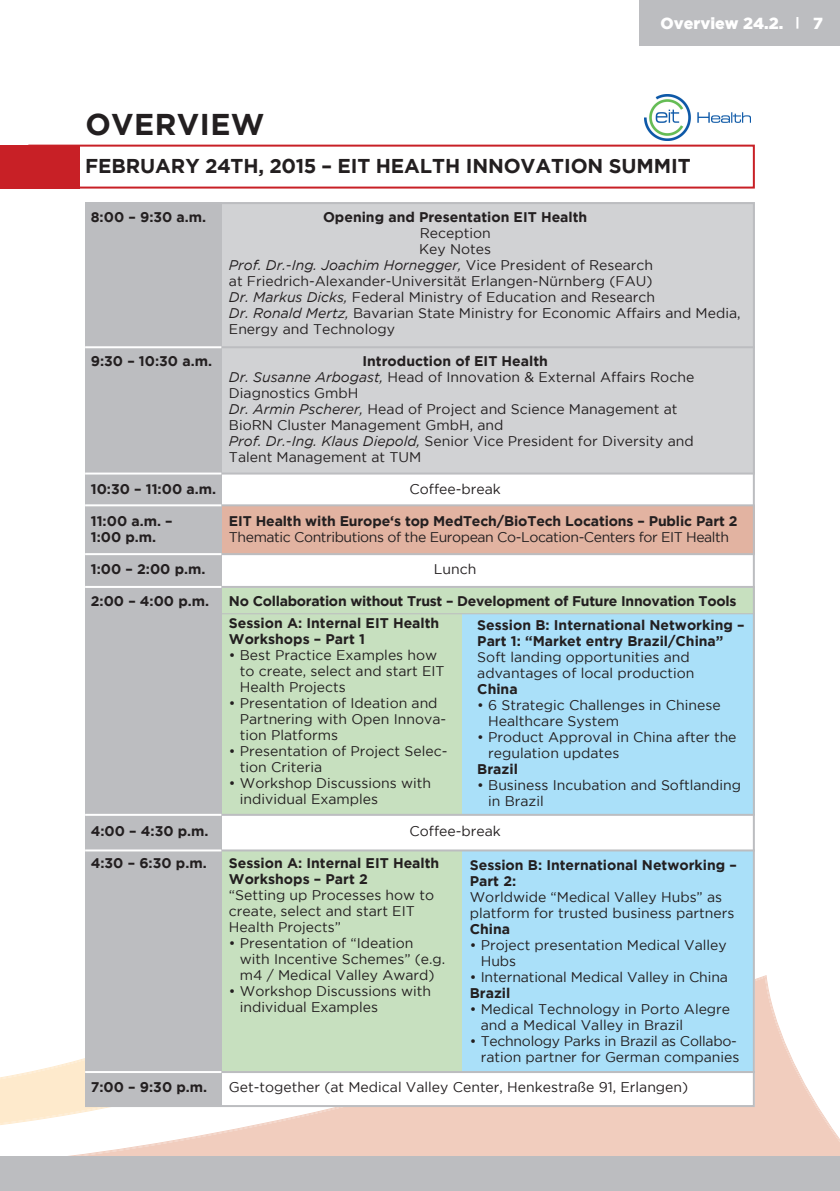
<style>
.page{position:relative;width:840px;height:1191px;background:#fff}
.page>*{position:absolute;margin:0;border:0;box-sizing:border-box;transform-origin:0 0}
.t1{font:700 30px "Gotham";letter-spacing:.015em;color:#231f20}
.t2{font:700 20px "Gotham";letter-spacing:-.005em;color:#231f20}
.t3{font:900 16px "Gotham";color:#fff}
.t4{font:14px/16px "Gotham";color:#231f20}
.t5{font:700 14px/16px "Gotham";color:#231f20}
.t6{font:700 14px/21.6px "Gotham";letter-spacing:-.02em;color:#231f20}
.t7{font:14px "Gotham";letter-spacing:-.03em;color:#231f20}
.t8{font:italic 14px "Gotham";color:#231f20}
.s1{font-style:normal}
.s2{font-style:italic}
.s3{font-weight:700}
</style>
<div class="page">
<svg style="left:0;top:976px;width:839px;height:181px;fill:#f1cdbe"></svg>
<div style="left:0;top:1157px;width:839px;height:34px;background:#bcbdc0"></div>
<div style="left:28px;top:145px;width:726px;height:44px;border:2px solid #c82026"></div>
<div style="left:0;top:145px;width:79px;height:44px;background:#c82026"></div>
<div style="left:638px;top:0;width:201px;height:45px;background:#bcbdc0"></div>
<svg style="left:796px;top:17px;width:2px;height:12px"></svg>
<img style="left:644px;top:94px;width:106px;height:46px">
<div style="left:85px;top:202px;width:669px;height:905px;background:#fff"></div>
<div style="left:85px;top:202px;width:669px;height:271px;background:#d1d2d4"></div>
<div style="left:85px;top:505px;width:669px;height:49px;background:#e2b3a1"></div>
<div style="left:85px;top:588px;width:377px;height:227px;background:#c7e0bf"></div>
<div style="left:462px;top:588px;width:292px;height:227px;background:#aae0f9"></div>
<div style="left:85px;top:588px;width:669px;height:25px;background:#c7e0bf"></div>
<div style="left:85px;top:851px;width:377px;height:221px;background:#c7e0bf"></div>
<div style="left:462px;top:851px;width:290px;height:221px;background:#aae0f9"></div>
<div style="left:85px;top:202px;width:136px;height:905px;background:#bcbdc0"></div>
<hr style="left:85px;top:346px;width:669px;height:2px;background:#bcbdc0">
<hr style="left:85px;top:613px;width:669px;height:1px;background:#bcbdc0">
<hr style="left:85px;top:472px;width:669px;height:2px;background:#bcbdc0">
<hr style="left:85px;top:504px;width:669px;height:2px;background:#bcbdc0">
<hr style="left:85px;top:553px;width:669px;height:2px;background:#bcbdc0">
<hr style="left:85px;top:586px;width:669px;height:2px;background:#bcbdc0">
<hr style="left:85px;top:814px;width:669px;height:2px;background:#bcbdc0">
<hr style="left:85px;top:849px;width:669px;height:2px;background:#bcbdc0">
<hr style="left:85px;top:1071px;width:669px;height:2px;background:#bcbdc0">
<hr style="left:85px;top:346px;width:136px;height:2px;background:#fff">
<hr style="left:85px;top:472px;width:136px;height:2px;background:#fff">
<hr style="left:85px;top:504px;width:136px;height:2px;background:#fff">
<hr style="left:85px;top:553px;width:136px;height:2px;background:#fff">
<hr style="left:85px;top:586px;width:136px;height:2px;background:#fff">
<hr style="left:85px;top:814px;width:136px;height:2px;background:#fff">
<hr style="left:85px;top:849px;width:136px;height:2px;background:#fff">
<hr style="left:85px;top:1071px;width:136px;height:2px;background:#fff">
<p class="t3" style="left:660px;top:14px;width:124px">Overview 24.2.</p>
<p class="t3" style="left:812px;top:14px;width:11px">7</p>
<h1 class="t1" style="left:85px;top:107px;width:181px">OVERVIEW</h1>
<h2 class="t2" style="left:85px;top:155px;width:606px">FEBRUARY 24TH, 2015 – EIT HEALTH INNOVATION SUMMIT</h2>
<p class="t5" style="left:91px;top:209px;width:117px">8:00 – 9:30 a.m.</p>
<p class="t5" style="left:323px;top:209px;width:266px">Opening and Presentation EIT Health</p>
<p class="t4" style="left:419px;top:225px;width:72px">Reception</p>
<p class="t4" style="left:419px;top:241px;width:73px">Key Notes</p>
<p class="t8" style="left:229px;top:257px;width:425px">Prof. Dr.-Ing. Joachim Hornegger, <span class="s1">Vice President of Research</span></p>
<p class="t4" style="left:229px;top:273px;width:425px">at Friedrich-Alexander-Universität Erlangen-Nürnberg (FAU)</p>
<p class="t4" style="left:229px;top:289px;width:427px"><span class="s2">Dr. Markus Dicks,</span> Federal Ministry of Education and Research</p>
<p class="t4" style="left:229px;top:305px;width:513px"><span class="s2">Dr. Ronald Mertz,</span> Bavarian State Ministry for Economic Affairs and Media,</p>
<p class="t4" style="left:229px;top:321px;width:167px">Energy and Technology</p>
<p class="t5" style="left:91px;top:353px;width:123px">9:30 – 10:30 a.m.</p>
<p class="t4" style="left:229px;top:353px;width:466px;text-indent:133px"><span class="s3">Introduction of EIT Health<br></span><span class="s2">Dr. Susanne Arbogast,</span> Head of Innovation &amp; External Affairs Roche Diagnostics GmbH<br><span class="s2">Dr. Armin Pscherer,</span> Head of Project and Science Management at BioRN Cluster Management GmbH, and<br><span class="s2">Prof. Dr.-Ing. Klaus Diepold,</span> Senior Vice President for Diversity and Talent Management at TUM</p>
<p class="t5" style="left:91px;top:481px;width:127px">10:30 – 11:00 a.m.</p>
<p class="t4" style="left:409px;top:481px;width:93px">Coffee-break</p>
<p class="t5" style="left:91px;top:513px;width:83px">11:00 a.m. –</p>
<p class="t5" style="left:229px;top:513px;width:510px">EIT Health with Europe‘s top MedTech/BioTech Locations – Public Part 2</p>
<p class="t5" style="left:91px;top:529px;width:67px">1:00 p.m.</p>
<p class="t7" style="left:229px;top:530px;width:501px">Thematic Contributions of the European Co-Location-Centers for EIT Health</p>
<p class="t5" style="left:91px;top:561px;width:116px">1:00 – 2:00 p.m.</p>
<p class="t4" style="left:433px;top:561px;width:44px">Lunch</p>
<p class="t5" style="left:91px;top:593px;width:120px">2:00 – 4:00 p.m.</p>
<p class="t6" style="left:229px;top:590px;width:508px">No Collaboration without Trust – Development of Future Innovation Tools<br>Session A: Internal EIT Health</p>
<p class="t5" style="left:229px;top:631px;width:137px">Workshops – Part 1</p>
<p class="t4" style="left:240px;top:647px;width:206px;text-indent:-11px">• Best Practice Examples how to create, select and start EIT<br>Health Projects</p>
<p class="t4" style="left:240px;top:695px;width:208px;text-indent:-11px">• Presentation of Ideation and<br>Partnering with Open Innova&shy;tion Platforms</p>
<p class="t4" style="left:240px;top:743px;width:209px;text-indent:-11px">• Presentation of Project Selec&shy;tion Criteria</p>
<p class="t4" style="left:240px;top:775px;width:193px;text-indent:-11px">• Workshop Discussions with individual Examples</p>
<p class="t5" style="left:91px;top:823px;width:119px">4:00 – 4:30 p.m.</p>
<p class="t4" style="left:409px;top:823px;width:93px">Coffee-break</p>
<p class="t5" style="left:91px;top:855px;width:117px">4:30 – 6:30 p.m.</p>
<p class="t5" style="left:229px;top:855px;width:212px">Session A: Internal EIT Health<br>Workshops – Part 2</p>
<p class="t4" style="left:229px;top:887px;width:207px">“Setting up Processes how to create, select and start EIT<br>Health Projects”</p>
<p class="t4" style="left:240px;top:935px;width:207px;text-indent:-11px">• Presentation of “Ideation with Incentive Schemes” (e.g. m4 / Medical Valley Award)</p>
<p class="t4" style="left:240px;top:983px;width:193px;text-indent:-11px">• Workshop Discussions with individual Examples</p>
<p class="t5" style="left:477px;top:616px;width:268px">Session B: International Networking –<br>Part 1: “Market entry Brazil/China”</p>
<p class="t4" style="left:477px;top:648px;width:218px">Soft landing opportunities and advantages of local production</p>
<p class="t5" style="left:477px;top:680px;width:42px">China</p>
<p class="t4" style="left:488px;top:696px;width:234px;text-indent:-11px">• 6 Strategic Challenges in Chinese<br>Healthcare System</p>
<p class="t4" style="left:488px;top:728px;width:250px;text-indent:-11px">• Product Approval in China after the regulation updates</p>
<p class="t5" style="left:477px;top:760px;width:42px">Brazil</p>
<p class="t4" style="left:488px;top:776px;width:254px;text-indent:-11px">• Business Incubation and Softlanding in Brazil</p>
<p class="t5" style="left:469px;top:856px;width:268px">Session B: International Networking –<br>Part 2:</p>
<p class="t4" style="left:469px;top:888px;width:266px">Worldwide “Medical Valley Hubs” as platform for trusted business partners</p>
<p class="t5" style="left:469px;top:920px;width:42px">China</p>
<p class="t4" style="left:480px;top:936px;width:247px;text-indent:-11px">• Project presentation Medical Valley<br>Hubs</p>
<p class="t4" style="left:469px;top:968px;width:259px">• International Medical Valley in China</p>
<p class="t5" style="left:469px;top:984px;width:42px">Brazil</p>
<p class="t4" style="left:480px;top:1000px;width:251px;text-indent:-11px">• Medical Technology in Porto Alegre and a Medical Valley in Brazil</p>
<p class="t4" style="left:469px;top:1032px;width:271px;text-align:right">• Technology Parks in Brazil as Collabo&shy;ration partner for German companies</p>
<p class="t5" style="left:91px;top:1079px;width:118px">7:00 – 9:30 p.m.</p>
<p class="t4" style="left:229px;top:1079px;width:460px">Get-together (at Medical Valley Center, Henkestraße 91, Erlangen)</p>
</div>
